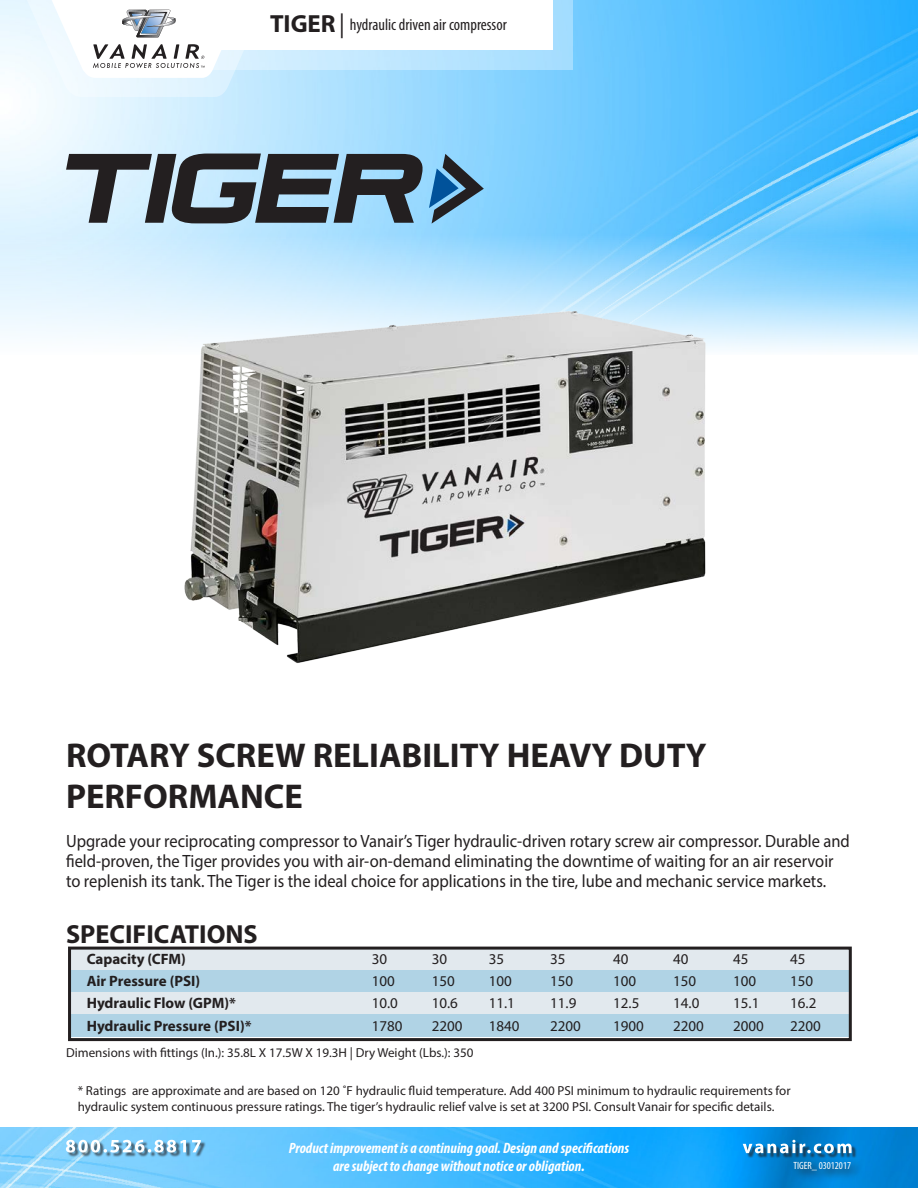
<style>
.page{position:relative;width:918px;height:1188px;background:#fff}
.page>*{position:absolute;margin:0;border:0;box-sizing:border-box;transform-origin:0 0}
.t1{font:700 34.5px/41.4px "Myriad Pro";color:#231f20}
.t2{font:700 26.25px "Myriad Pro";color:#231f20}
.t3{font:17.85px/19.8px "Myriad Pro";color:#231f20;scale:.93 1}
.t4{font:condensed 16.5px "Myriad Pro";color:#231f20}
.t5{font:15px "Myriad Pro";color:#231f20}
.t6{font:italic 700 condensed 15px/18px "Myriad Pro";color:#fff;text-align:center}
.t7{font:700 15px "Myriad Pro";color:#231f20}
.t8{font:13.05px/15.6px "Myriad Pro";color:#231f20}
.t9{font:condensed 10.5px "Myriad Pro";color:#fff}
.s1{font-weight:700;font-stretch:normal;font-size:24.9px}
.s2{font-size:24.9px}
</style>
<div class="page">
<img style="left:0;top:1127px;width:918px;height:61px">
<img style="left:0;top:0;width:918px;height:185px">
<svg style="left:0;top:185px;width:918px;height:166px;background:#a9dffe"></svg>
<svg style="left:273px;top:0;width:300px;height:69px;background:#b7e4fe"></svg>
<div style="left:219px;top:0;width:333px;height:50px;background:#fff"></div>
<div style="left:744px;top:1141px;width:113px;height:17px;background:#231f20;opacity:.66"></div>
<svg style="left:743px;top:1140px;width:109px;height:13px"></svg>
<svg style="left:791px;top:1158px;width:72px;height:25px;background:#027bc7"></svg>
<div style="left:67px;top:1141px;width:139px;height:17px;background:#231f20;opacity:.66"></div>
<svg style="left:66px;top:1140px;width:135px;height:13px"></svg>
<svg style="left:20px;top:0;width:253px;height:98px"></svg>
<div style="left:70px;top:948px;width:780px;height:22px;background:#e2e9ee"></div>
<div style="left:70px;top:970px;width:780px;height:22px;background:#b0d3e5"></div>
<div style="left:70px;top:992px;width:780px;height:23px;background:#e2e9ee"></div>
<div style="left:70px;top:1014px;width:780px;height:23px;background:#b0d3e5"></div>
<div style="left:68px;top:947px;width:784px;height:94px;border:3px solid #231f20"></div>
<img style="left:169px;top:297px;width:563px;height:366px">
<svg style="left:429px;top:154px;width:55px;height:70px;background:#5f94b7"></svg>
<svg style="left:66px;top:154px;width:357px;height:69px;background:#63707a"></svg>
<p class="t4" style="left:270px;top:15px;width:238px"><span class="s1">TIGER</span> <span class="s2">|</span> hydraulic driven air compressor</p>
<p class="t1" style="left:66px;top:733px;width:642px">ROTARY SCREW RELIABILITY HEAVY DUTY<br>PERFORMANCE</p>
<p class="t3" style="left:66px;top:831px;width:844px">Upgrade your reciprocating compressor to Vanair’s Tiger hydraulic-driven rotary screw air compressor. Durable and field-proven, the Tiger provides you with air-on-demand eliminating the downtime of waiting for an air reservoir to replenish its tank. The Tiger is the ideal choice for applications in the tire, lube and mechanic service markets.</p>
<p class="t2" style="left:66px;top:917px;width:193px">SPECIFICATIONS</p>
<p class="t7" style="left:87px;top:949px;width:101px">Capacity (CFM)</p>
<p class="t5" style="left:372px;top:950px;width:17px">30</p>
<p class="t5" style="left:432px;top:950px;width:17px">30</p>
<p class="t5" style="left:489px;top:950px;width:17px">35</p>
<p class="t5" style="left:550px;top:950px;width:17px">35</p>
<p class="t5" style="left:613px;top:950px;width:17px">40</p>
<p class="t5" style="left:673px;top:950px;width:17px">40</p>
<p class="t5" style="left:733px;top:950px;width:17px">45</p>
<p class="t5" style="left:790px;top:950px;width:17px">45</p>
<p class="t7" style="left:87px;top:971px;width:115px">Air Pressure (PSI)</p>
<p class="t5" style="left:372px;top:972px;width:25px">100</p>
<p class="t5" style="left:432px;top:972px;width:25px">150</p>
<p class="t5" style="left:489px;top:972px;width:25px">100</p>
<p class="t5" style="left:550px;top:972px;width:25px">150</p>
<p class="t5" style="left:613px;top:972px;width:25px">100</p>
<p class="t5" style="left:673px;top:972px;width:25px">150</p>
<p class="t5" style="left:733px;top:972px;width:25px">100</p>
<p class="t5" style="left:790px;top:972px;width:25px">150</p>
<p class="t7" style="left:87px;top:994px;width:151px">Hydraulic Flow (GPM)*</p>
<p class="t5" style="left:372px;top:994px;width:28px">10.0</p>
<p class="t5" style="left:432px;top:994px;width:28px">10.6</p>
<p class="t5" style="left:489px;top:994px;width:28px">11.1</p>
<p class="t5" style="left:550px;top:994px;width:28px">11.9</p>
<p class="t5" style="left:613px;top:994px;width:28px">12.5</p>
<p class="t5" style="left:673px;top:994px;width:28px">14.0</p>
<p class="t5" style="left:733px;top:994px;width:28px">15.1</p>
<p class="t5" style="left:790px;top:994px;width:28px">16.2</p>
<p class="t7" style="left:87px;top:1016px;width:166px">Hydraulic Pressure (PSI)*</p>
<p class="t5" style="left:372px;top:1016px;width:32px">1780</p>
<p class="t5" style="left:432px;top:1016px;width:32px">2200</p>
<p class="t5" style="left:489px;top:1016px;width:32px">1840</p>
<p class="t5" style="left:550px;top:1016px;width:32px">2200</p>
<p class="t5" style="left:613px;top:1016px;width:32px">1900</p>
<p class="t5" style="left:673px;top:1016px;width:32px">2200</p>
<p class="t5" style="left:733px;top:1016px;width:32px">2000</p>
<p class="t5" style="left:790px;top:1016px;width:32px">2200</p>
<p class="t8" style="left:66px;top:1045px;width:409px">Dimensions with fittings (In.): 35.8L X 17.5W X 19.3H | Dry Weight (Lbs.): 350</p>
<p class="t8" style="left:78px;top:1083px;width:714px">* Ratings are approximate and are based on 120 ˚F hydraulic fluid temperature. Add 400 PSI minimum to hydraulic requirements for hydraulic system continuous pressure ratings. The tiger’s hydraulic relief valve is set at 3200 PSI. Consult Vanair for specific details.</p>
<p class="t6" style="left:289px;top:1139px;width:342px">Product improvement is a continuing goal. Design and specifications are subject to change without notice or obligation.</p>
<p class="t9" style="left:793px;top:1159px;width:59px">TIGER_ 03012017</p>
</div>
